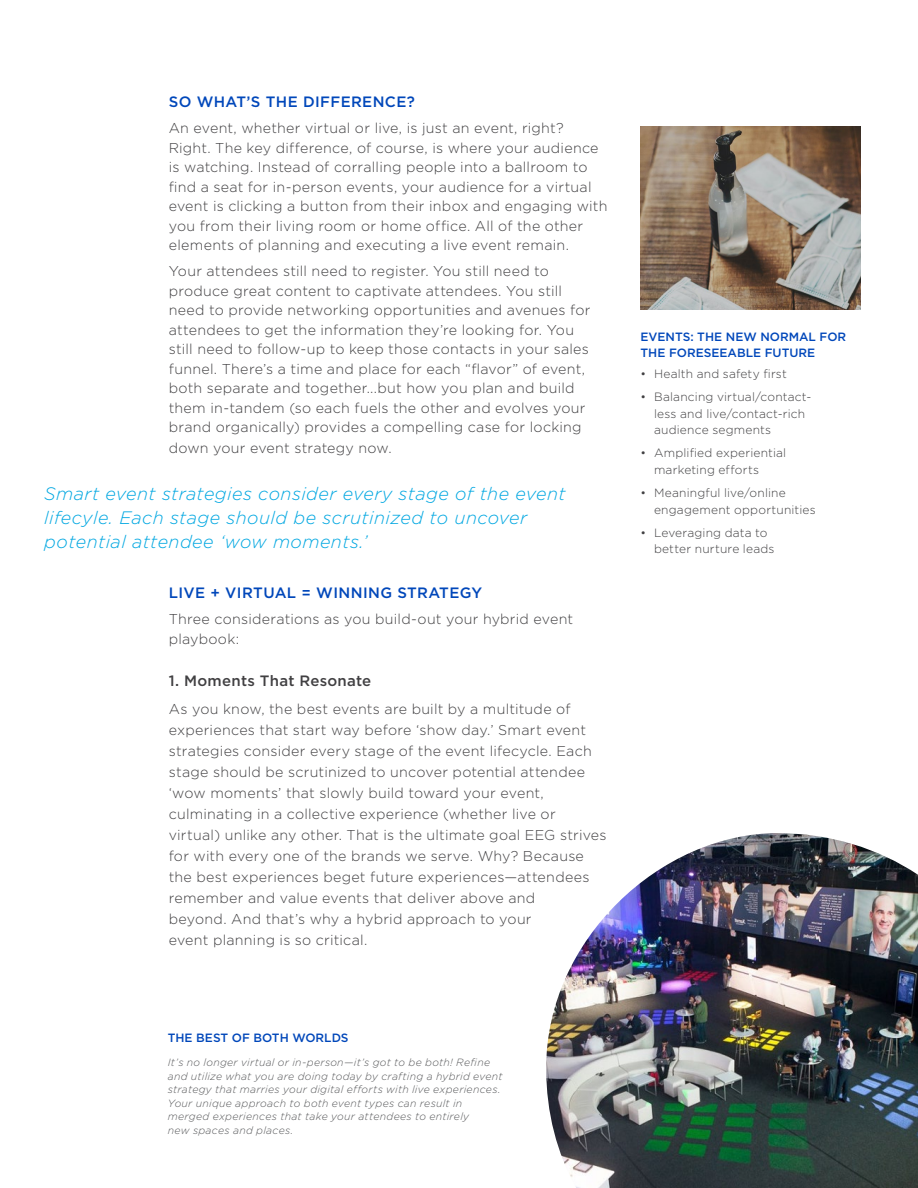
<style>
.page{position:relative;width:918px;height:1188px;background:#fff}
.page>*{position:absolute;margin:0;border:0;box-sizing:border-box;transform-origin:0 0}
.t1{font:italic 300 18px/24px "Gotham";letter-spacing:.025em;color:#00a7e1}
.t2{font:500 15px "Gotham";letter-spacing:.025em;color:#0047ba}
.t3{font:500 15px "Gotham";letter-spacing:.015em;color:#414042}
.t4{font:300 14.25px/19.5px "Gotham";letter-spacing:.015em;color:#414042}
.t5{font:300 12px/16.5px "Gotham";letter-spacing:.015em;color:#414042}
.t6{font:500 12px/16.5px "Gotham";color:#0047ba}
.t7{font:italic 300 10.5px/13.5px "Gotham";letter-spacing:.025em;color:#58595b}
</style>
<div class="page">
<img style="left:641px;top:126px;width:220px;height:183px">
<img style="left:546px;top:833px;width:372px;height:355px">
<p class="t2" style="left:169px;top:93px;width:248px">SO WHAT’S THE DIFFERENCE?</p>
<p class="t4" style="left:169px;top:118px;width:440px">An event, whether virtual or live, is just an event, right?<br>Right. The key difference, of course, is where your audience is watching. Instead of corralling people into a ballroom to find a seat for in-person events, your audience for a virtual event is clicking a button from their inbox and engaging with you from their living room or home office. All of the other elements of planning and executing a live event remain.</p>
<p class="t4" style="left:169px;top:261px;width:423px">Your attendees still need to register. You still need to produce great content to captivate attendees. You still need to provide networking opportunities and avenues for attendees to get the information they’re looking for. You still need to follow-up to keep those contacts in your sales funnel. There’s a time and place for each “flavor” of event, both separate and together...but how you plan and build them in-tandem (so each fuels the other and evolves your brand organically) provides a compelling case for locking</p>
<p class="t4" style="left:169px;top:438px;width:225px">down your event strategy now.</p>
<p class="t1" style="left:44px;top:482px;width:523px">Smart event strategies consider every stage of the event lifecyle. Each stage should be scrutinized to uncover potential attendee ‘wow moments.’</p>
<p class="t2" style="left:169px;top:584px;width:315px">LIVE + VIRTUAL = WINNING STRATEGY</p>
<p class="t4" style="left:169px;top:609px;width:406px">Three considerations as you build-out your hybrid event playbook:</p>
<p class="t3" style="left:169px;top:672px;width:204px">1. Moments That Resonate</p>
<p class="t4" style="left:169px;top:698px;width:439px;line-height:21px">As you know, the best events are built by a multitude of experiences that start way before ‘show day.’ Smart event strategies consider every stage of the event lifecycle. Each stage should be scrutinized to uncover potential attendee ‘wow moments’ that slowly build toward your event, culminating in a collective experience (whether live or virtual) unlike any other. That is the ultimate goal EEG strives for with every one of the brands we serve. Why? Because the best experiences beget future experiences—attendees remember and value events that deliver above and<br>beyond. And that’s why a hybrid approach to your<br>event planning is so critical.</p>
<p class="t6" style="left:168px;top:1029px;width:182px">THE BEST OF BOTH WORLDS</p>
<p class="t7" style="left:168px;top:1056px;width:336px">It’s no longer virtual or in-person—it’s got to be both! Refine and utilize what you are doing today by crafting a hybrid event strategy that marries your digital efforts with live experiences.<br>Your unique approach to both event types can result in merged experiences that take your attendees to entirely<br>new spaces and places.</p>
<p class="t6" style="left:641px;top:328px;width:207px">EVENTS: THE NEW NORMAL FOR<br>THE FORESEEABLE FUTURE</p>
<p class="t5" style="left:641px;top:365px;width:148px">• Health and safety first</p>
<p class="t5" style="left:654px;top:388px;width:159px;text-indent:-14px">• Balancing virtual/contact&shy;less and live/contact-rich audience segments</p>
<p class="t5" style="left:654px;top:445px;width:134px;text-indent:-14px">• Amplified experiential marketing efforts</p>
<p class="t5" style="left:654px;top:484px;width:163px;text-indent:-13px">• Meaningful live/online engagement opportunities</p>
<p class="t5" style="left:654px;top:524px;width:122px;text-indent:-14px">• Leveraging data to better nurture leads</p>
</div>
